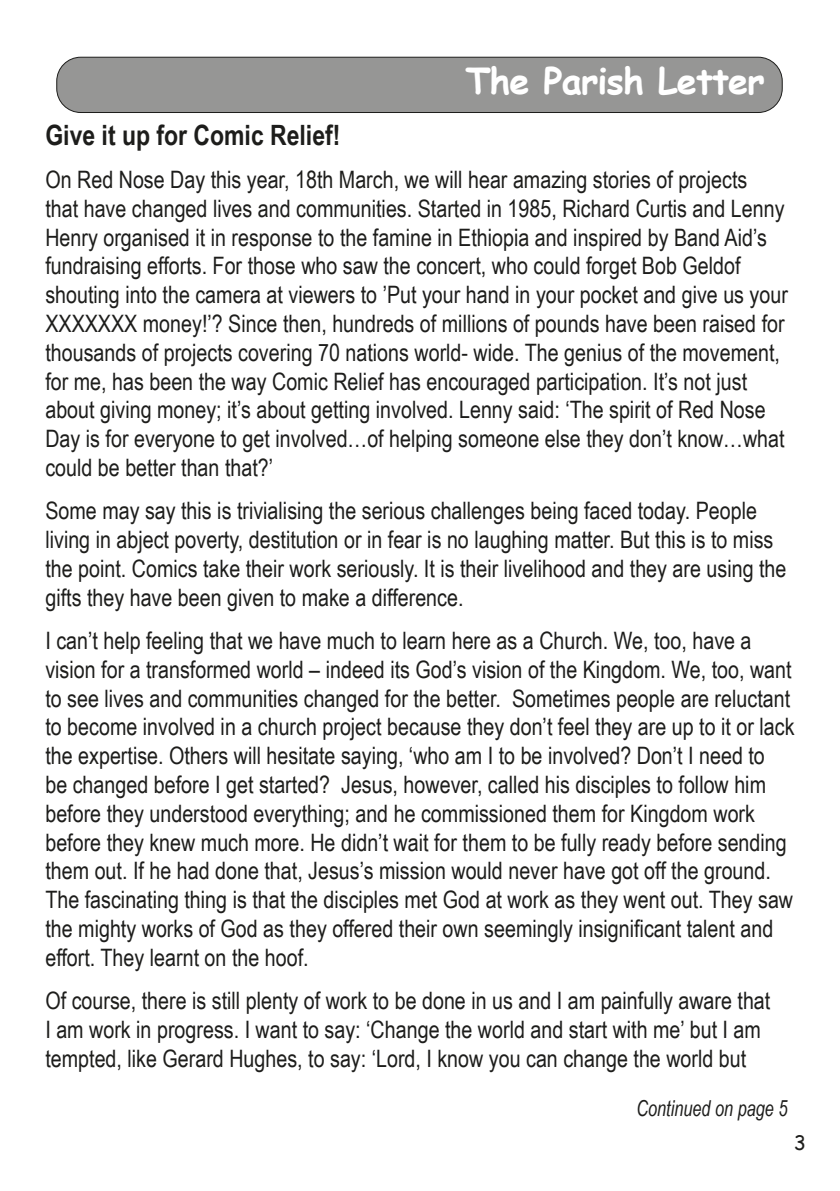
<style>
.page{position:relative;width:840px;height:1191px;background:#fff}
.page>*{position:absolute;margin:0;border:0;box-sizing:border-box;transform-origin:0 0}
.t1{font:700 36px "Comic Sans MS";letter-spacing:-.025em;color:#fff}
.t2{font:700 28px "Arial Narrow";color:#1d1d1b}
.t3{font:24px/28.8px "Arial Narrow";color:#1d1d1b}
.TOC_body_text{font:italic 22px "Arial Narrow";color:#1d1d1b;scale:.9 1}
.t4{font:20px "Comic Sans MS";color:#1d1d1b}
</style>
<div class="page">
<div style="left:57px;top:57px;width:724px;height:55px;background:#969695;border-radius:24px"></div>
<div style="left:56px;top:57px;width:726px;height:56px;border:1px solid #1d1d1b;border-radius:24px"></div>
<h1 class="t1" style="left:465px;top:54px;width:301px">The Parish Letter</h1>
<p class="t2" style="left:45px;top:114px;width:296px">Give it up for Comic Relief!</p>
<p class="t3" style="left:45px;top:164px;width:743px">On Red Nose Day this year, 18th March, we will hear amazing stories of projects<br>that have changed lives and communities. Started in 1985, Richard Curtis and Lenny Henry organised it in response to the famine in Ethiopia and inspired by Band Aid’s fundraising efforts. For those who saw the concert, who could forget Bob Geldof shouting into the camera at viewers to ’Put your hand in your pocket and give us your XXXXXXX money!’? Since then, hundreds of millions of pounds have been raised for thousands of projects covering 70 nations world- wide. The genius of the movement, for me, has been the way Comic Relief has encouraged participation. It’s not just about giving money; it’s about getting involved. Lenny said: ‘The spirit of Red Nose Day is for everyone to get involved…of helping someone else they don’t know…what could be better than that?’</p>
<p class="t3" style="left:45px;top:495px;width:742px">Some may say this is trivialising the serious challenges being faced today. People living in abject poverty, destitution or in fear is no laughing matter. But this is to miss the point. Comics take their work seriously. It is their livelihood and they are using the gifts they have been given to make a difference.</p>
<p class="t3" style="left:45px;top:625px;width:750px">I can’t help feeling that we have much to learn here as a Church. We, too, have a vision for a transformed world – indeed its God’s vision of the Kingdom. We, too, want to see lives and communities changed for the better. Sometimes people are reluctant to become involved in a church project because they don’t feel they are up to it or lack the expertise. Others will hesitate saying, ‘who am I to be involved? Don’t I need to<br>be changed before I get started? Jesus, however, called his disciples to follow him before they understood everything; and he commissioned them for Kingdom work before they knew much more. He didn’t wait for them to be fully ready before sending them out. If he had done that, Jesus’s mission would never have got off the ground.<br>The fascinating thing is that the disciples met God at work as they went out. They saw the mighty works of God as they offered their own seemingly insignificant talent and effort. They learnt on the hoof.</p>
<p class="t3" style="left:45px;top:985px;width:726px">Of course, there is still plenty of work to be done in us and I am painfully aware that<br>I am work in progress. I want to say: ‘Change the world and start with me’ but I am tempted, like Gerard Hughes, to say: ‘Lord, I know you can change the world but</p>
<p class="TOC_body_text" style="left:636px;top:1092px;width:169px">Continued on page 5</p>
<p class="t4" style="left:793px;top:1128px;width:14px">3</p>
</div>
